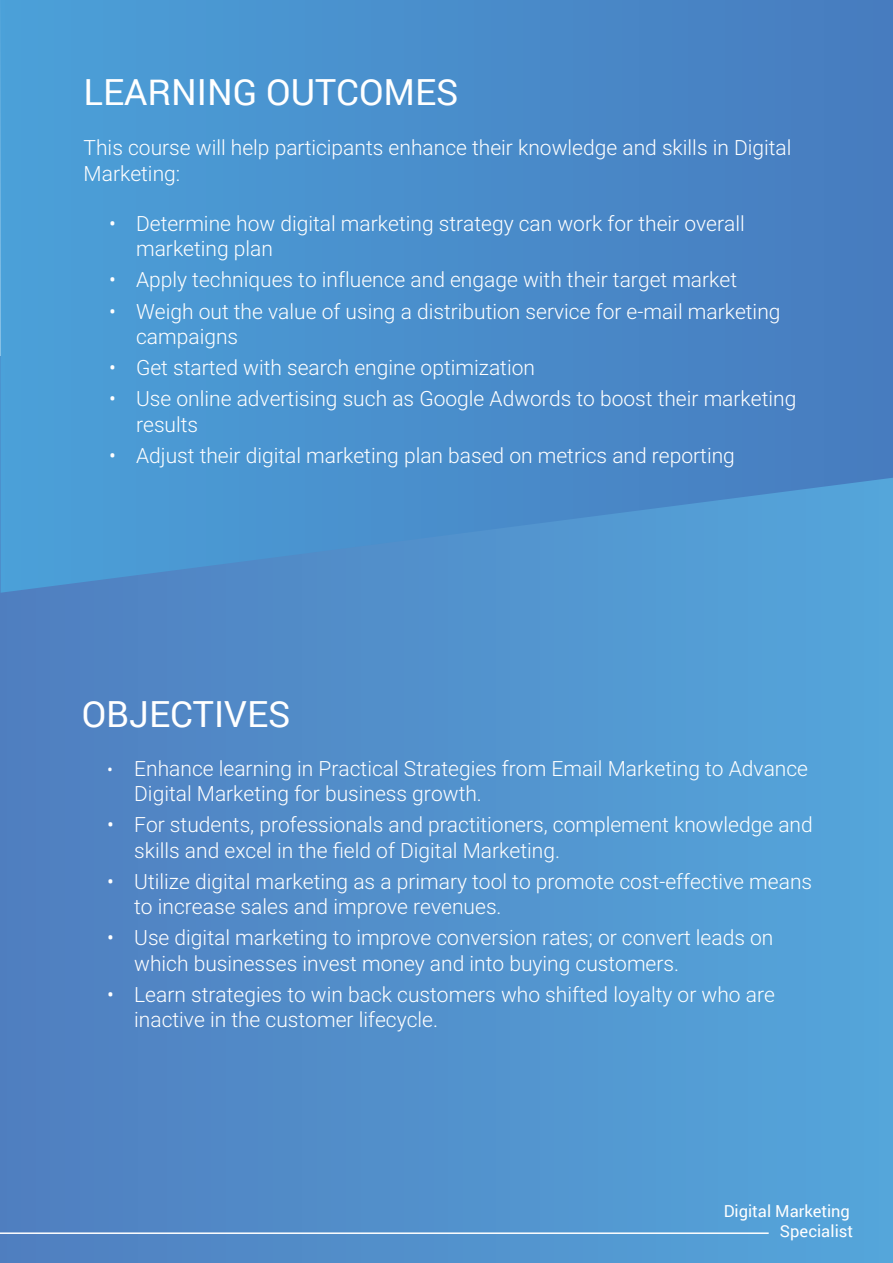
<style>
.page{position:relative;width:893px;height:1263px;background:#fff}
.page>*{position:absolute;margin:0;border:0;box-sizing:border-box;transform-origin:0 0}
.t1{font:36px "Roboto";color:#fff}
.t2{font:300 21px/25.2px "Roboto";color:#fff}
.t3{font:16.5px/19.8px "Roboto";color:#fff;text-align:right}
.s1{font-size:18px}
</style>
<div class="page">
<div style="left:0;top:356px;width:893px;height:907px;background:linear-gradient(to right,#507ebf,#55a6db)"></div>
<img style="left:0;top:0;width:1px;height:686px">
<img style="left:0;top:688px;width:1px;height:575px">
<svg style="left:0;top:0;width:893px;height:593px;background:#4a8fcc"></svg>
<hr style="left:0;top:1232px;width:769px;height:2px;background:#fff">
<h1 class="t1" style="left:84px;top:67px;width:377px">LEARNING OUTCOMES</h1>
<p class="t2" style="left:84px;top:135px;width:709px">This course will help participants enhance their knowledge and skills in Digital<br>Marketing:</p>
<p class="t2" style="left:136px;top:210px;width:610px;text-indent:-27px">• Determine how digital marketing strategy can work for their overall marketing plan</p>
<p class="t2" style="left:109px;top:267px;width:630px">• Apply techniques to influence and engage with their target market</p>
<p class="t2" style="left:136px;top:298px;width:646px;text-indent:-27px">• Weigh out the value of using a distribution service for e-mail marketing campaigns</p>
<p class="t2" style="left:109px;top:354px;width:427px">• Get started with search engine optimization</p>
<p class="t2" style="left:136px;top:385px;width:662px;text-indent:-27px">• Use online advertising such as Google Adwords to boost their marketing results</p>
<p class="t2" style="left:109px;top:442px;width:627px">• Adjust their digital marketing plan based on metrics and reporting</p>
<h1 class="t1" style="left:82px;top:689px;width:210px">OBJECTIVES</h1>
<p class="t2" style="left:134px;top:755px;width:675px;text-indent:-27px"><span class="s1">•</span> Enhance learning in Practical Strategies from Email Marketing to Advance<br>Digital Marketing for business growth.</p>
<p class="t2" style="left:134px;top:812px;width:680px;text-indent:-27px">• For students, professionals and practitioners, complement knowledge and skills and excel in the field of Digital Marketing.</p>
<p class="t2" style="left:134px;top:868px;width:679px;text-indent:-27px">• Utilize digital marketing as a primary tool to promote cost-effective means to increase sales and improve revenues.</p>
<p class="t2" style="left:134px;top:924px;width:641px;text-indent:-27px">• Use digital marketing to improve conversion rates; or convert leads on which businesses invest money and into buying customers.</p>
<p class="t2" style="left:134px;top:981px;width:642px;text-indent:-27px">• Learn strategies to win back customers who shifted loyalty or who are inactive in the customer lifecycle.</p>
<p class="t3" style="left:724px;top:1200px;width:131px">Digital Marketing<br>Specialist</p>
</div>
